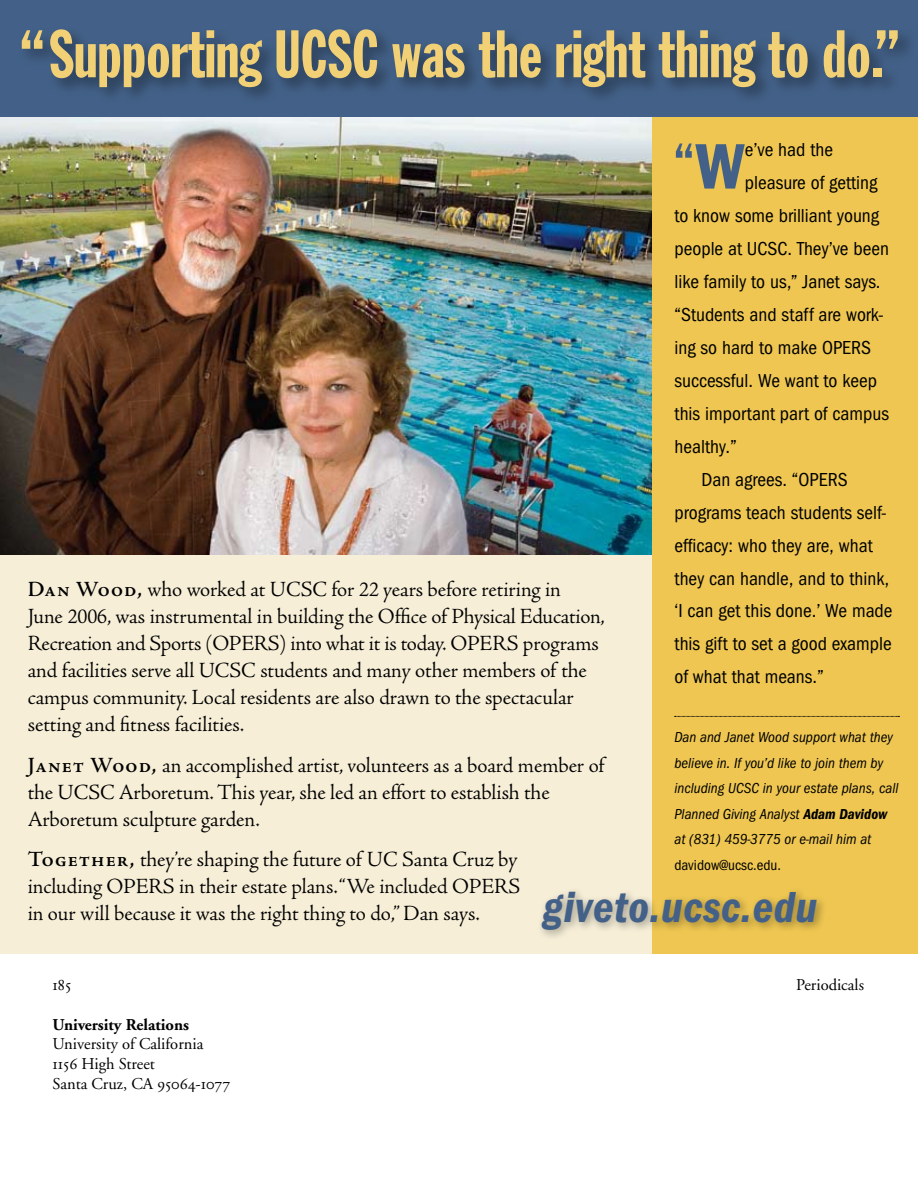
<style>
.page{position:relative;width:918px;height:1188px;background:#fff}
.page>*{position:absolute;margin:0;border:0;box-sizing:border-box;transform-origin:0 0}
.t1{font:66px "Franklin Gothic Extra Cond";color:#f1d076}
.t2{font:50.7px "Franklin Gothic Extra Cond";color:#436188}
.t3{font:italic 600 45px "Franklin Got Cd ITC";letter-spacing:.01em;color:#436188}
.t4{font:22.5px/27px "Adobe Jenson MM 371 15";letter-spacing:-.01em;color:#000}
.t5{font:19.5px "Franklin Got Cd ITC";color:#000}
.t6{font:16.5px/19.8px "Adobe Garamond";color:#000}
.t7{font:700 16.5px "Adobe Garamond";color:#000}
.t8{font:16.5px "Adobe Garamond Regular SC";color:#000}
.t9{font:italic 15px/25.5px "Franklin Got Cd ITC";color:#000}
.t10{font:15px "Franklin Got Cd ITC";color:#000}
.s1{font-family:"Franklin Gothic";font-stretch:condensed;font-size:62.25px}
.s2{font-family:"Adobe Jenson MM SC 506 15"}
.s3{font-weight:600}
.s4{font-family:"Adobe Garamond Regular SC"}
</style>
<div class="page">
<div style="left:0;top:554px;width:658px;height:400px;background:#f6eed7"></div>
<img style="left:0;top:116px;width:653px;height:439px">
<div style="left:653px;top:92px;width:265px;height:862px;background:#eec651"></div>
<div style="left:0;top:0;width:918px;height:116px;background:#436188"></div>
<svg style="left:675px;top:716px;width:224px;height:1px"></svg>
<div style="left:17px;top:25px;width:901px;height:112px;background:#000;opacity:.4"></div>
<div style="left:536px;top:887px;width:348px;height:80px;background:#000;opacity:.35"></div>
<h1 class="t1" style="left:20px;top:19px;width:881px">“Supporting UCSC was the right thing to do.”</h1>
<h2 class="t2" style="left:674px;top:135px;width:72px">“<span class="s1">W</span></h2>
<p class="t5" style="left:745px;top:138px;width:90px">e’ve had the</p>
<p class="t5" style="left:745px;top:171px;width:134px">pleasure of getting</p>
<p class="t5" style="left:674px;top:204px;width:206px">to know some brilliant young</p>
<p class="t5" style="left:674px;top:237px;width:216px">people at UCSC. They’ve been</p>
<p class="t5" style="left:674px;top:270px;width:208px">like family to us,” Janet says.</p>
<p class="t5" style="left:674px;top:303px;width:210px">“Students and staff are work-</p>
<p class="t5" style="left:674px;top:336px;width:198px">ing so hard to make OPERS</p>
<p class="t5" style="left:674px;top:369px;width:204px">successful. We want to keep</p>
<p class="t5" style="left:674px;top:402px;width:216px">this important part of campus</p>
<p class="t5" style="left:674px;top:435px;width:64px">healthy.”</p>
<p class="t5" style="left:701px;top:468px;width:148px">Dan agrees. “OPERS</p>
<p class="t5" style="left:674px;top:501px;width:213px">programs teach students self-</p>
<p class="t5" style="left:674px;top:534px;width:200px">efficacy: who they are, what</p>
<p class="t5" style="left:674px;top:567px;width:216px">they can handle, and to think,</p>
<p class="t5" style="left:674px;top:600px;width:220px">‘I can get this done.’ We made</p>
<p class="t5" style="left:674px;top:633px;width:219px">this gift to set a good example</p>
<p class="t5" style="left:674px;top:666px;width:151px">of what that means.”</p>
<p class="t4" style="left:28px;top:577px;width:579px"><span class="s2">Dan Wood,</span> who worked at UCSC for 22 years before retiring in<br>June 2006, was instrumental in building the Office of Physical Education, Recreation and Sports (OPERS) into what it is today. OPERS programs and facilities serve all UCSC students and many other members of the campus community. Local residents are also drawn to the spectacular setting and fitness facilities.</p>
<p class="t4" style="left:28px;top:752px;width:578px"><span class="s2">Janet Wood,</span> an accomplished artist, volunteers as a board member of the UCSC Arboretum. This year, she led an effort to establish the<br>Arboretum sculpture garden.</p>
<p class="t4" style="left:28px;top:847px;width:494px;text-align:justify"><span class="s2">Together,</span> they’re shaping the future of UC Santa Cruz by including OPERS in their estate plans. “We included OPERS in our will because it was the right thing to do,” Dan says.</p>
<p class="t9" style="left:674px;top:724px;width:226px">Dan and Janet Wood support what they believe in. If you’d like to join them by including UCSC in your estate plans, call Planned Giving Analyst <span class="s3">Adam Davidow </span>at (831) 459-3775 or e-mail him at</p>
<p class="t10" style="left:674px;top:856px;width:108px">davidow@ucsc.edu.</p>
<h3 class="t3" style="left:543px;top:882px;width:276px">giveto.ucsc.edu</h3>
<p class="t8" style="left:52px;top:976px;width:20px">185</p>
<p class="t7" style="left:52px;top:1015px;width:138px">University Relations</p>
<p class="t6" style="left:52px;top:1035px;width:179px">University of California<br><span class="s4">1156</span> High Street<br>Santa Cruz, CA <span class="s4">95064-1077</span></p>
<p class="t6" style="left:796px;top:975px;width:69px">Periodicals</p>
</div>
